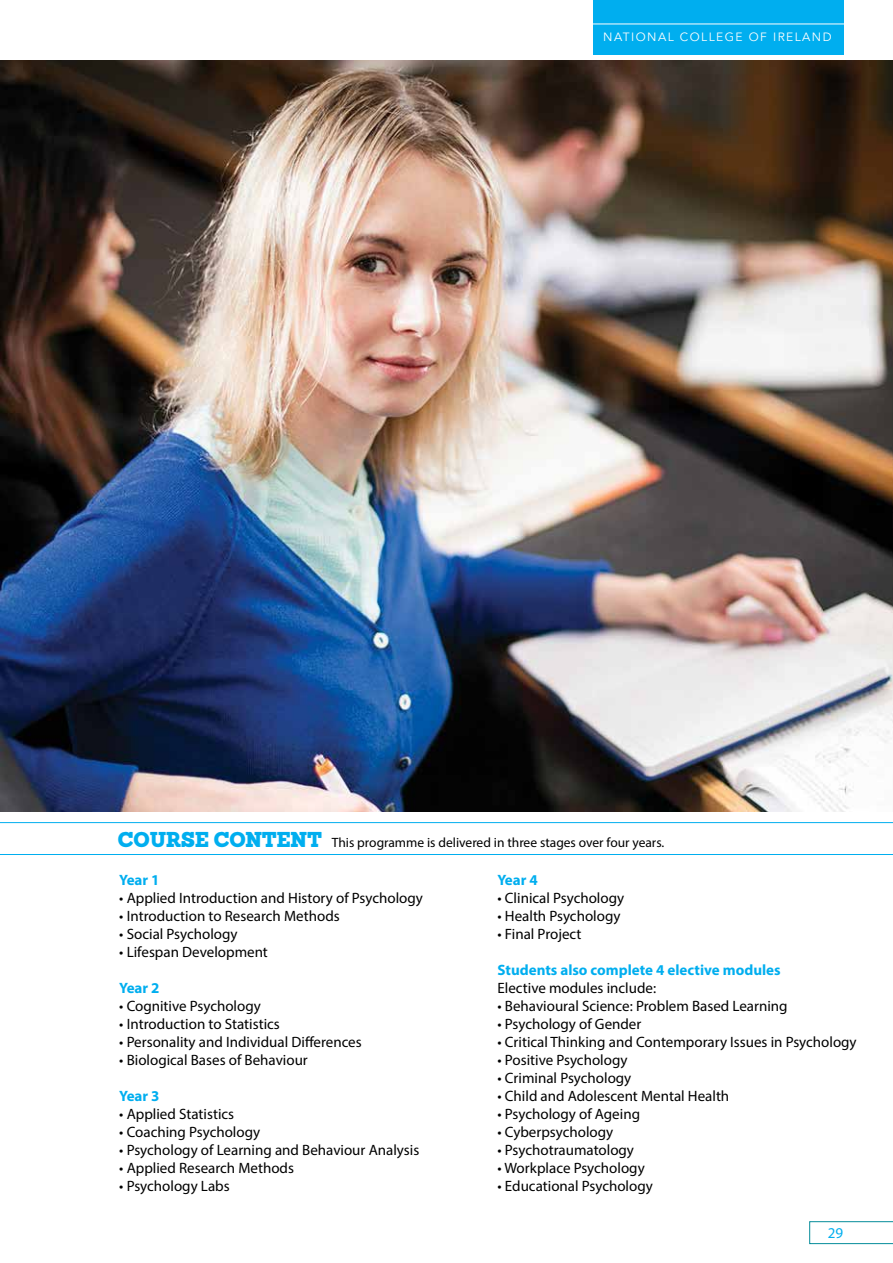
<style>
.page{position:relative;width:893px;height:1263px;background:#fff}
.page>*{position:absolute;margin:0;border:0;box-sizing:border-box;transform-origin:0 0}
.t1{font:15px "Myriad Pro";color:#000}
.t2{font:700 15px "Myriad Pro";color:#00aeef}
.t3{font:15px "Myriad Pro";color:#00aeef}
.t4{font:13.5px "Myriad Pro";color:#000}
.t5{font:12px "Avenir";letter-spacing:.12em;color:#fff}
.s1{font-family:"Sanchez";font-weight:900;font-size:21px;color:#00aeef}
</style>
<div class="page">
<img style="left:0;top:61px;width:893px;height:750px">
<svg style="left:809px;top:1221px;width:84px;height:23px"></svg>
<div style="left:594px;top:0;width:250px;height:54px;background:#00aeef"></div>
<hr style="left:373px;top:24px;width:490px;height:1px;background:#fff">
<hr style="left:0;top:822px;width:893px;height:1px;background:#00aeef">
<hr style="left:0;top:854px;width:893px;height:1px;background:#00aeef">
<p class="t5" style="left:603px;top:30px;width:230px">NATIONAL COLLEGE OF IRELAND</p>
<p class="t4" style="left:118px;top:834px;width:548px"><span class="s1">COURSE CONTENT</span> This programme is delivered in three stages over four years.</p>
<p class="t2" style="left:119px;top:870px;width:42px">Year 1</p>
<p class="t1" style="left:119px;top:888px;width:305px">• Applied Introduction and History of Psychology</p>
<p class="t1" style="left:119px;top:906px;width:222px">• Introduction to Research Methods</p>
<p class="t1" style="left:119px;top:924px;width:120px">• Social Psychology</p>
<p class="t1" style="left:119px;top:942px;width:150px">• Lifespan Development</p>
<p class="t2" style="left:119px;top:978px;width:42px">Year 2</p>
<p class="t1" style="left:119px;top:996px;width:143px">• Cognitive Psychology</p>
<p class="t1" style="left:119px;top:1014px;width:162px">• Introduction to Statistics</p>
<p class="t1" style="left:119px;top:1032px;width:244px">• Personality and Individual Differences</p>
<p class="t1" style="left:119px;top:1050px;width:190px">• Biological Bases of Behaviour</p>
<p class="t2" style="left:119px;top:1086px;width:42px">Year 3</p>
<p class="t1" style="left:119px;top:1104px;width:116px">• Applied Statistics</p>
<p class="t1" style="left:119px;top:1122px;width:142px">• Coaching Psychology</p>
<p class="t1" style="left:119px;top:1140px;width:301px">• Psychology of Learning and Behaviour Analysis</p>
<p class="t1" style="left:119px;top:1158px;width:176px">• Applied Research Methods</p>
<p class="t1" style="left:119px;top:1176px;width:112px">• Psychology Labs</p>
<p class="t2" style="left:497px;top:870px;width:42px">Year 4</p>
<p class="t1" style="left:497px;top:889px;width:128px">• Clinical Psychology</p>
<p class="t1" style="left:497px;top:907px;width:124px">• Health Psychology</p>
<p class="t1" style="left:497px;top:925px;width:85px">• Final Project</p>
<p class="t2" style="left:497px;top:960px;width:285px">Students also complete 4 elective modules</p>
<p class="t1" style="left:497px;top:979px;width:160px">Elective modules include:</p>
<p class="t1" style="left:497px;top:997px;width:292px">• Behavioural Science: Problem Based Learning</p>
<p class="t1" style="left:497px;top:1015px;width:145px">• Psychology of Gender</p>
<p class="t1" style="left:497px;top:1033px;width:361px">• Critical Thinking and Contemporary Issues in Psychology</p>
<p class="t1" style="left:497px;top:1051px;width:131px">• Positive Psychology</p>
<p class="t1" style="left:497px;top:1069px;width:135px">• Criminal Psychology</p>
<p class="t1" style="left:497px;top:1087px;width:233px">• Child and Adolescent Mental Health</p>
<p class="t1" style="left:497px;top:1105px;width:144px">• Psychology of Ageing</p>
<p class="t1" style="left:497px;top:1123px;width:117px">• Cyberpsychology</p>
<p class="t1" style="left:497px;top:1141px;width:138px">• Psychotraumatology</p>
<p class="t1" style="left:497px;top:1159px;width:149px">• Workplace Psychology</p>
<p class="t1" style="left:497px;top:1177px;width:157px">• Educational Psychology</p>
<p class="t3" style="left:828px;top:1223px;width:17px">29</p>
</div>
